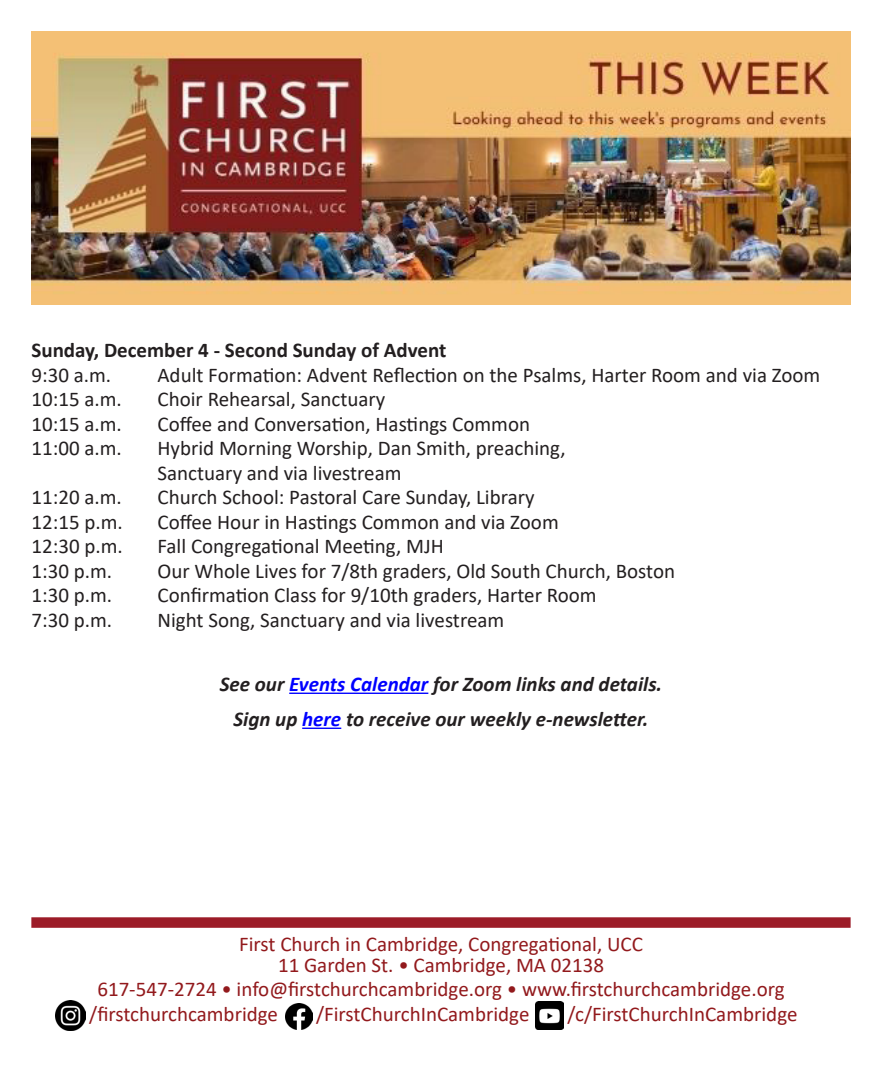
<style>
.page{position:relative;width:882px;height:1071px;background:#fff}
.page>*{position:absolute;margin:0;border:0;box-sizing:border-box;transform-origin:0 0}
.Paragraph_Style_1{font:21px "Calibri";color:#231f20}
.Paragraph_Style_1-2{font:21px "Calibri";color:#92191c}
.Paragraph_Style_1-3{font:italic 700 21px "Calibri";color:#231f20}
.Paragraph_Style_1-4{font:700 21px "Calibri";color:#231f20}
.s1{color:#00f}
</style>
<div class="page">
<div style="left:31px;top:917px;width:820px;height:11px;background:#9c1c28"></div>
<img style="left:56px;top:1001px;width:29px;height:29px">
<img style="left:286px;top:1003px;width:26px;height:27px">
<img style="left:535px;top:1001px;width:29px;height:28px">
<img style="left:31px;top:31px;width:819px;height:274px">
<hr style="left:289px;top:693px;width:139px;height:1px;background:#00f">
<hr style="left:302px;top:728px;width:39px;height:1px;background:#00f">
<p class="Paragraph_Style_1-4" style="left:32px;top:335px;width:416px">Sunday, December 4 - Second Sunday of Advent</p>
<p class="Paragraph_Style_1" style="left:32px;top:360px;width:81px">9:30 a.m.</p>
<p class="Paragraph_Style_1" style="left:158px;top:360px;width:664px">Adult Formation: Advent Reflection on the Psalms, Harter Room and via Zoom</p>
<p class="Paragraph_Style_1" style="left:32px;top:385px;width:92px">10:15 a.m.</p>
<p class="Paragraph_Style_1" style="left:158px;top:385px;width:229px">Choir Rehearsal, Sanctuary</p>
<p class="Paragraph_Style_1" style="left:32px;top:409px;width:92px">10:15 a.m.</p>
<p class="Paragraph_Style_1" style="left:158px;top:409px;width:374px">Coffee and Conversation, Hastings Common</p>
<p class="Paragraph_Style_1" style="left:32px;top:434px;width:92px">11:00 a.m.</p>
<p class="Paragraph_Style_1" style="left:158px;top:434px;width:410px">Hybrid Morning Worship, Dan Smith, preaching,</p>
<p class="Paragraph_Style_1" style="left:158px;top:458px;width:246px">Sanctuary and via livestream</p>
<p class="Paragraph_Style_1" style="left:32px;top:483px;width:92px">11:20 a.m.</p>
<p class="Paragraph_Style_1" style="left:158px;top:483px;width:379px">Church School: Pastoral Care Sunday, Library</p>
<p class="Paragraph_Style_1" style="left:32px;top:507px;width:93px">12:15 p.m.</p>
<p class="Paragraph_Style_1" style="left:158px;top:507px;width:403px">Coffee Hour in Hastings Common and via Zoom</p>
<p class="Paragraph_Style_1" style="left:32px;top:532px;width:93px">12:30 p.m.</p>
<p class="Paragraph_Style_1" style="left:158px;top:532px;width:288px">Fall Congregational Meeting, MJH</p>
<p class="Paragraph_Style_1" style="left:32px;top:556px;width:82px">1:30 p.m.</p>
<p class="Paragraph_Style_1" style="left:158px;top:556px;width:519px">Our Whole Lives for 7/8th graders, Old South Church, Boston</p>
<p class="Paragraph_Style_1" style="left:32px;top:581px;width:82px">1:30 p.m.</p>
<p class="Paragraph_Style_1" style="left:158px;top:581px;width:441px">Confirmation Class for 9/10th graders, Harter Room</p>
<p class="Paragraph_Style_1" style="left:32px;top:605px;width:82px">7:30 p.m.</p>
<p class="Paragraph_Style_1" style="left:158px;top:605px;width:348px">Night Song, Sanctuary and via livestream</p>
<p class="Paragraph_Style_1-3" style="left:220px;top:669px;width:444px">See our <span class="s1">Events Calendar</span> for Zoom links and details.</p>
<p class="Paragraph_Style_1-3" style="left:233px;top:704px;width:417px">Sign up <span class="s1">here</span> to receive our weekly e-newsletter.</p>
<p class="Paragraph_Style_1-2" style="left:239px;top:929px;width:405px">First Church in Cambridge, Congregational, UCC</p>
<p class="Paragraph_Style_1-2" style="left:278px;top:950px;width:328px">11 Garden St. • Cambridge, MA 02138</p>
<p class="Paragraph_Style_1-2" style="left:97px;top:975px;width:689px">617-547-2724 • info@firstchurchcambridge.org • www.firstchurchcambridge.org</p>
<p class="Paragraph_Style_1-2" style="left:89px;top:999px;width:190px">/firstchurchcambridge</p>
<p class="Paragraph_Style_1-2" style="left:316px;top:999px;width:215px">/FirstChurchInCambridge</p>
<p class="Paragraph_Style_1-2" style="left:567px;top:999px;width:232px">/c/FirstChurchInCambridge</p>
</div>
